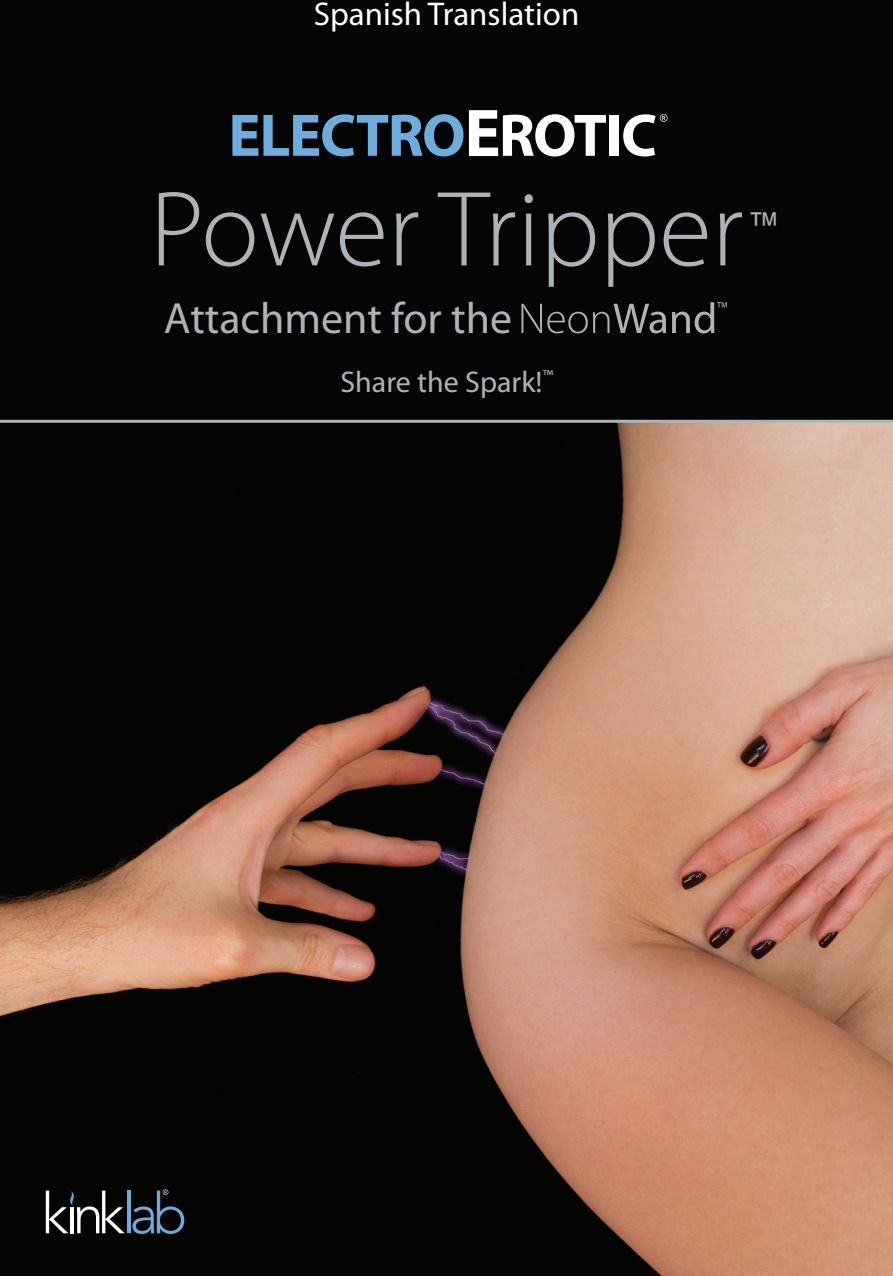
<style>
.page{position:relative;width:893px;height:1276px;background:#040504}
.page>*{position:absolute;margin:0;border:0;box-sizing:border-box;transform-origin:0 0}
.t1{font:300 108px "Myriad Pro";color:#afb3b6}
.t2{font:43.8px "Myriad Pro";color:#afb3b6}
.t3{font:33px "Myriad Pro";color:#fff}
.t4{font:33px "Arial";color:#afb3b6}
.t5{font:30px "Myriad Pro";color:#afb3b6}
</style>
<div class="page">
<img style="left:0;top:423px;width:893px;height:853px">
<hr style="left:0;top:420px;width:893px;height:3px;background:#afb3b6">
<svg style="left:521px;top:304px;width:145px;height:29px"></svg>
<svg style="left:672px;top:302px;width:55px;height:31px"></svg>
<svg style="left:232px;top:114px;width:231px;height:42px"></svg>
<svg style="left:469px;top:110px;width:137px;height:46px"></svg>
<div style="left:609px;top:115px;width:10px;height:41px;background:#fff"></div>
<svg style="left:623px;top:114px;width:44px;height:42px"></svg>
<hr style="left:127px;top:1190px;width:3px;height:43px;background:#6caddf">
<svg style="left:46px;top:1190px;width:79px;height:43px"></svg>
<svg style="left:132px;top:1189px;width:52px;height:45px"></svg>
<p class="t3" style="left:314px;top:-7px;width:267px">Spanish Translation</p>
<p class="t1" style="left:150px;top:164px;width:595px">Power Tripper</p>
<p class="t2" style="left:164px;top:291px;width:350px">Attachment for the</p>
<p class="t4" style="left:747px;top:203px;width:34px">™</p>
<p class="t5" style="left:340px;top:363px;width:214px">Share the Spark!<sup>™</sup></p>
</div>
